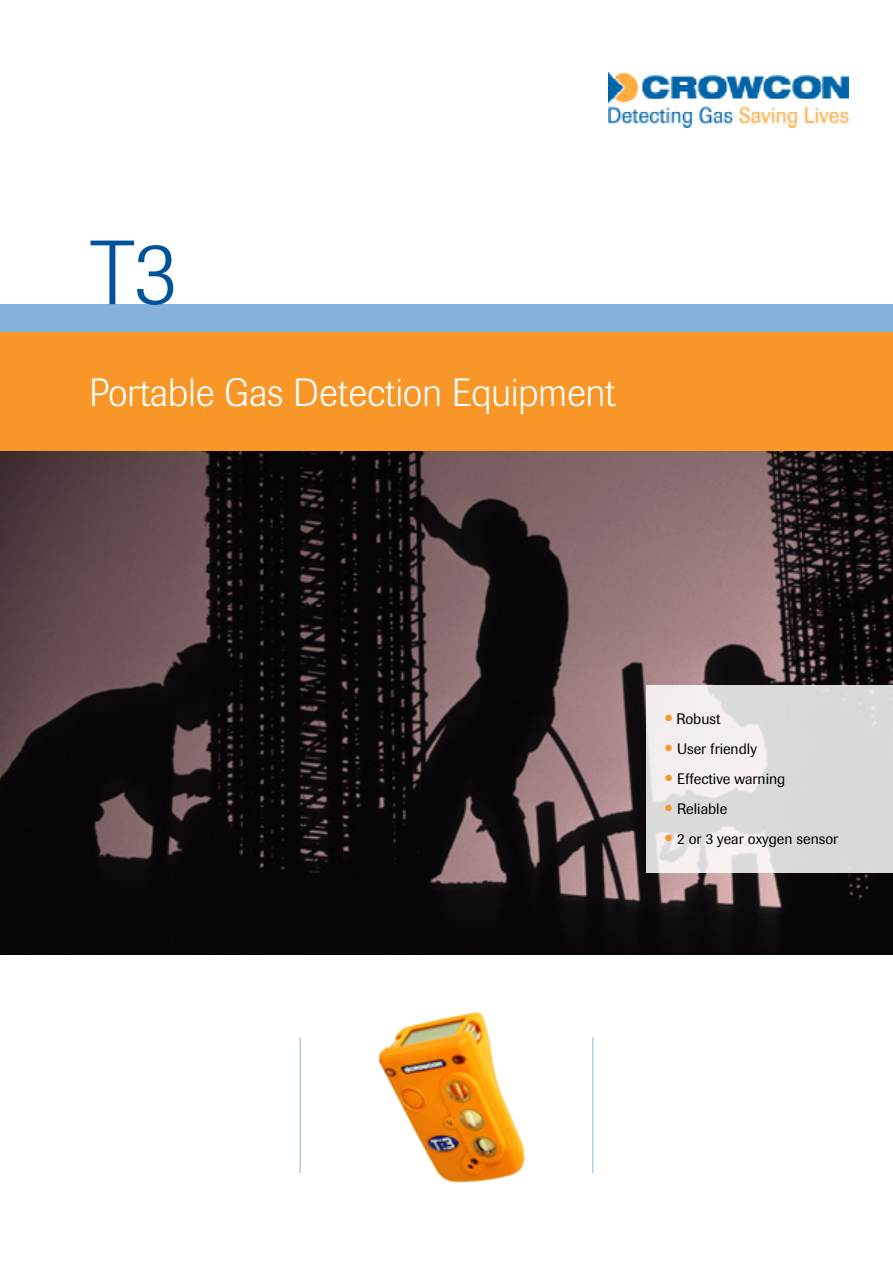
<style>
.page{position:relative;width:893px;height:1263px;background:#fff}
.page>*{position:absolute;margin:0;border:0;box-sizing:border-box;transform-origin:0 0}
.t1{font:300 90px "Imago";color:#00539b}
.t2{font:300 39px "Imago";color:#fff}
.t3{font:15px "Imago";color:#000}
</style>
<div class="page">
<img style="left:0;top:451px;width:893px;height:504px">
<svg style="left:646px;top:685px;width:247px;height:188px;background:#e1dfdf"></svg>
<div style="left:0;top:332px;width:893px;height:119px;background:#f89728"></div>
<div style="left:0;top:304px;width:893px;height:28px;background:#86b1d8"></div>
<img style="left:608px;top:73px;width:241px;height:54px">
<hr style="left:300px;top:1037px;width:1px;height:136px;background:#86b1d8">
<hr style="left:592px;top:1037px;width:1px;height:136px;background:#86b1d8">
<img style="left:378px;top:1011px;width:147px;height:172px">
<h1 class="t1" style="left:91px;top:223px;width:90px">T3</h1>
<h2 class="t2" style="left:89px;top:370px;width:528px">Portable Gas Detection Equipment</h2>
<p class="t3" style="left:665px;top:710px;width:57px"><sup>●</sup> Robust</p>
<p class="t3" style="left:665px;top:740px;width:93px"><sup>●</sup> User friendly</p>
<p class="t3" style="left:665px;top:770px;width:122px"><sup>●</sup> Effective warning</p>
<p class="t3" style="left:665px;top:800px;width:64px"><sup>●</sup> Reliable</p>
<p class="t3" style="left:665px;top:830px;width:175px"><sup>●</sup> 2 or 3 year oxygen sensor</p>
</div>
